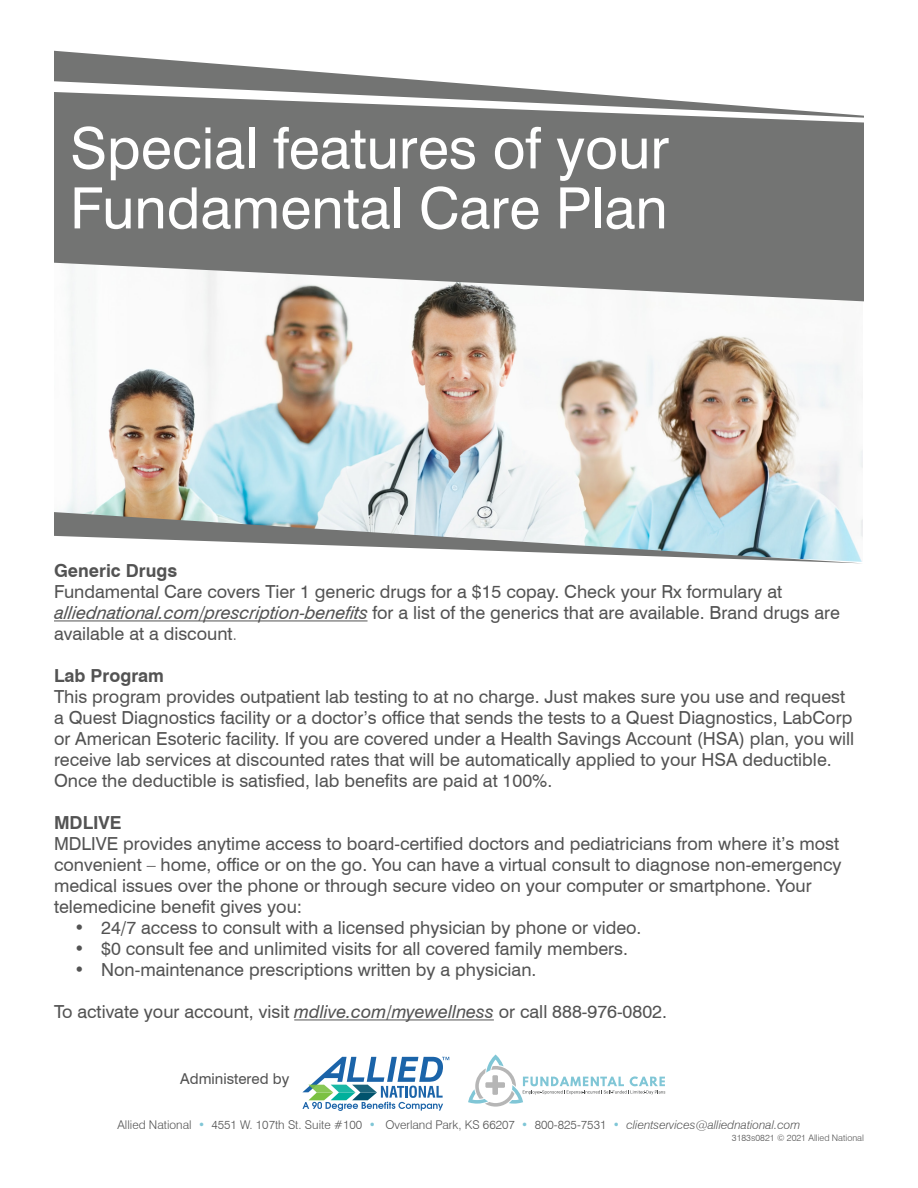
<style>
.page{position:relative;width:918px;height:1188px;background:#fff}
.page>*{position:absolute;margin:0;border:0;box-sizing:border-box;transform-origin:0 0}
.t1{font:57px/60px "Swiss 721 BT";color:#fff}
.t2{font:18px/21px "Swiss 721 BT";color:#535353}
.t3{font:700 18px "Swiss 721 BT";color:#535353}
.t4{font:15px "Swiss 721 BT";color:#535353}
.t5{font:300 12px "Swiss 721 BT";color:#535353}
.t6{font:300 9px "Swiss 721 BT";color:#535353}
.s1{font-weight:700}
.s2{font-style:italic}
.s3{font-weight:300}
.s4{color:#80c6d6}
</style>
<div class="page">
<img style="left:65px;top:304px;width:798px;height:205px">
<svg style="left:54px;top:120px;width:810px;height:184px;background:#818180"></svg>
<svg style="left:54px;top:50px;width:810px;height:70px"></svg>
<svg style="left:54px;top:509px;width:809px;height:54px"></svg>
<hr style="left:54px;top:620px;width:314px;height:1px;background:#535353">
<hr style="left:294px;top:1019px;width:200px;height:1px;background:#535353">
<svg style="left:468px;top:1055px;width:197px;height:52px"></svg>
<svg style="left:302px;top:1057px;width:147px;height:54px"></svg>
<p class="t1" style="left:70px;top:118px;width:601px">Special features of your<br>Fundamental Care Plan</p>
<p class="t2" style="left:54px;top:560px;width:787px"><span class="s1">Generic Drugs<br></span>Fundamental Care covers Tier 1 generic drugs for a $15 copay. Check your Rx formulary at <span class="s2">alliednational.com/prescription-benefits</span> for a list of the generics that are available. Brand drugs are available at a discount<span class="s3">.</span></p>
<p class="t3" style="left:54px;top:665px;width:112px">Lab Program</p>
<p class="t2" style="left:54px;top:686px;width:802px">This program provides outpatient lab testing to at no charge. Just makes sure you use and request a Quest Diagnostics facility or a doctor’s office that sends the tests to a Quest Diagnostics, LabCorp or American Esoteric facility. If you are covered under a Health Savings Account (HSA) plan, you will receive lab services at discounted rates that will be automatically applied to your HSA deductible.<br>Once the deductible is satisfied, lab benefits are paid at 100%.</p>
<p class="t2" style="left:54px;top:812px;width:789px"><span class="s1">MDLIVE<br></span>MDLIVE provides anytime access to board-certified doctors and pediatricians from where it’s most convenient – home, office or on the go. You can have a virtual consult to diagnose non-emergency medical issues over the phone or through secure video on your computer or smartphone. Your telemedicine benefit gives you:</p>
<p class="t2" style="left:74px;top:917px;width:569px">• 24/7 access to consult with a licensed physician by phone or video.</p>
<p class="t2" style="left:74px;top:938px;width:555px">• $0 consult fee and unlimited visits for all covered family members.</p>
<p class="t2" style="left:74px;top:959px;width:464px">• Non-maintenance prescriptions written by a physician.</p>
<p class="t2" style="left:54px;top:1001px;width:615px">To activate your account, visit <span class="s2">mdlive.com/myewellness</span> or call 888-976-0802.</p>
<p class="t4" style="left:180px;top:1069px;width:111px">Administered by</p>
<p class="t5" style="left:118px;top:1117px;width:684px">Allied National <span class="s4">•</span> 4551 W. 107th St. Suite #100 <span class="s4">•</span> Overland Park, KS 66207 <span class="s4">•</span> 800-825-7531 <span class="s4">•</span> <span class="s2">clientservices@alliednational.com</span></p>
<p class="t6" style="left:732px;top:1133px;width:134px">3183s0821 © 2021 Allied National</p>
</div>
